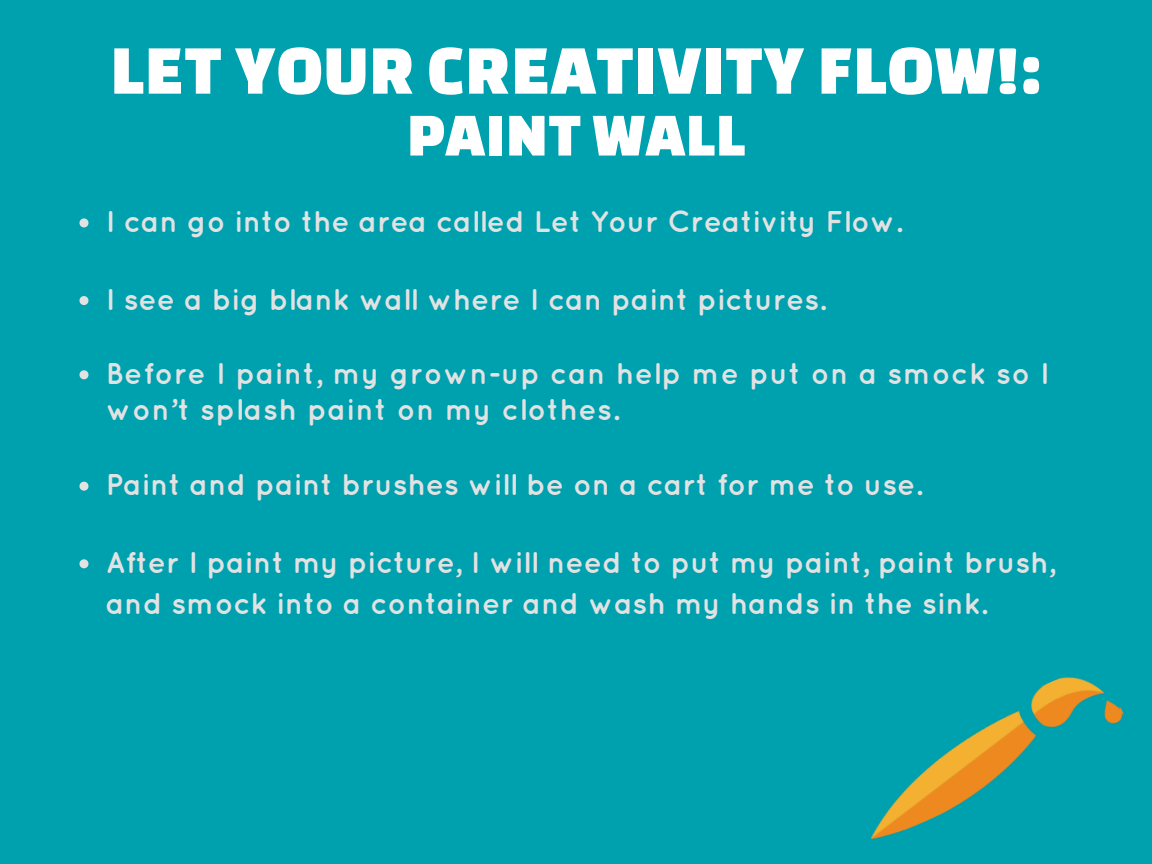
<style>
.page{position:relative;width:1152px;height:864px;background:#00a1af}
.page>*{position:absolute;margin:0;border:0;box-sizing:border-box;transform-origin:0 0}
.t1{font:72.45px "Changa One";letter-spacing:.02em;color:#fff}
.t2{font:63.45px "Changa One";letter-spacing:.02em;color:#fff}
.t3{font:700 30px/41.7px "Quicksand";color:#e3e2e2}
.t4{font:700 30px/36px "Quicksand";letter-spacing:.02em;color:#e3e2e2}
</style>
<div class="page">
<svg style="left:79px;top:218px;width:9px;height:9px"></svg>
<svg style="left:79px;top:296px;width:9px;height:9px"></svg>
<svg style="left:79px;top:370px;width:9px;height:9px"></svg>
<svg style="left:79px;top:482px;width:9px;height:9px"></svg>
<svg style="left:79px;top:559px;width:9px;height:9px"></svg>
<img style="left:871px;top:677px;width:253px;height:163px">
<h1 class="t1" style="left:111px;top:30px;width:932px">LET YOUR CREATIVITY FLOW!:</h1>
<h2 class="t2" style="left:407px;top:100px;width:339px">PAINT WALL</h2>
<p class="t3" style="left:106px;top:200px;width:798px">I can go into the area called Let Your Creativity Flow.</p>
<p class="t3" style="left:106px;top:278px;width:722px">I see a big blank wall where I can paint pictures.</p>
<p class="t4" style="left:106px;top:355px;width:945px">Before I paint, my grown-up can help me put on a smock so I won’t splash paint on my clothes.</p>
<p class="t3" style="left:106px;top:463px;width:818px">Paint and paint brushes will be on a cart for me to use.</p>
<p class="t3" style="left:106px;top:541px;width:951px">After I paint my picture, I will need to put my paint, paint brush, and smock into a container and wash my hands in the sink.</p>
</div>
